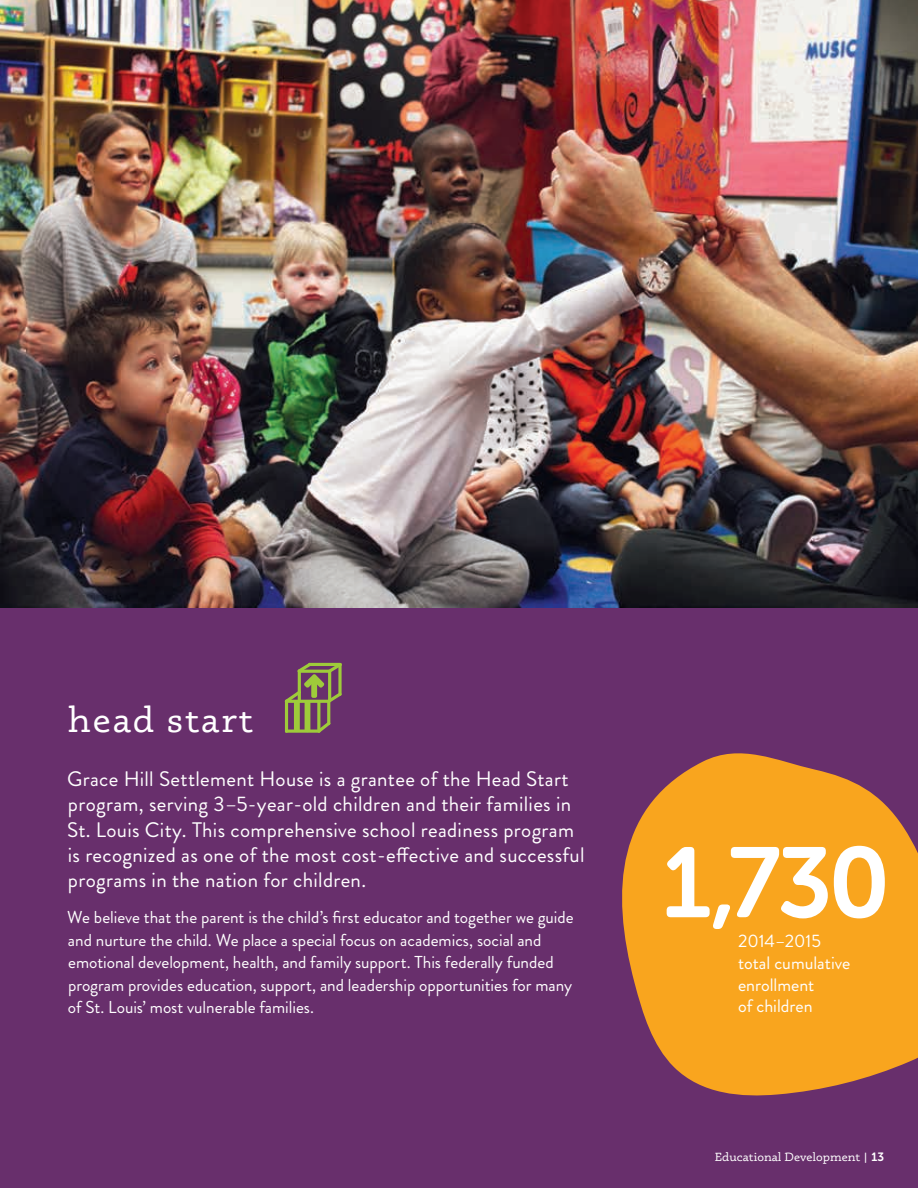
<style>
.page{position:relative;width:918px;height:1188px;background:#fff}
.page>*{position:absolute;margin:0;border:0;box-sizing:border-box;transform-origin:0 0}
.t1{font:99px "Museo Sans Rounded 700";color:#fff}
.t2{font:36px "Phoreus Cherokee";letter-spacing:.05em;color:#fff}
.t3{font:21px/25.2px "Brandon Grotesque";letter-spacing:.015em;color:#fff}
.t4{font:18px/21.6px "Brandon Grotesque";color:#fff}
.t5{font:17.25px/22.5px "Brandon Grotesque";color:#fff}
.t6{font:12px "Phoreus Cherokee";color:#fff}
.s1{font-family:"Museo Sans Rounded 700"}
</style>
<div class="page">
<div style="left:0;top:608px;width:918px;height:580px;background:#682f6c"></div>
<img style="left:0;top:0;width:918px;height:607px">
<svg style="left:284px;top:662px;width:58px;height:71px"></svg>
<svg style="left:622px;top:753px;width:296px;height:343px;fill:#f9a51e"></svg>
<h2 class="t2" style="left:68px;top:698px;width:187px">head start</h2>
<p class="t3" style="left:67px;top:767px;width:519px">Grace Hill Settlement House is a grantee of the Head Start program, serving 3–5-year-old children and their families in St. Louis City. This comprehensive school readiness program is recognized as one of the most cost-effective and successful programs in the nation for children.</p>
<p class="t5" style="left:67px;top:906px;width:508px">We believe that the parent is the child’s first educator and together we guide and nurture the child. We place a special focus on academics, social and emotional development, health, and family support. This federally funded program provides education, support, and leadership opportunities for many of St. Louis’ most vulnerable families.</p>
<h1 class="t1" style="left:662px;top:828px;width:229px">1,730</h1>
<p class="t4" style="left:738px;top:931px;width:114px">2014–2015 total cumulative enrollment<br>of children</p>
<p class="t6" style="left:715px;top:1150px;width:171px">Educational Development | <span class="s1">13</span></p>
</div>
